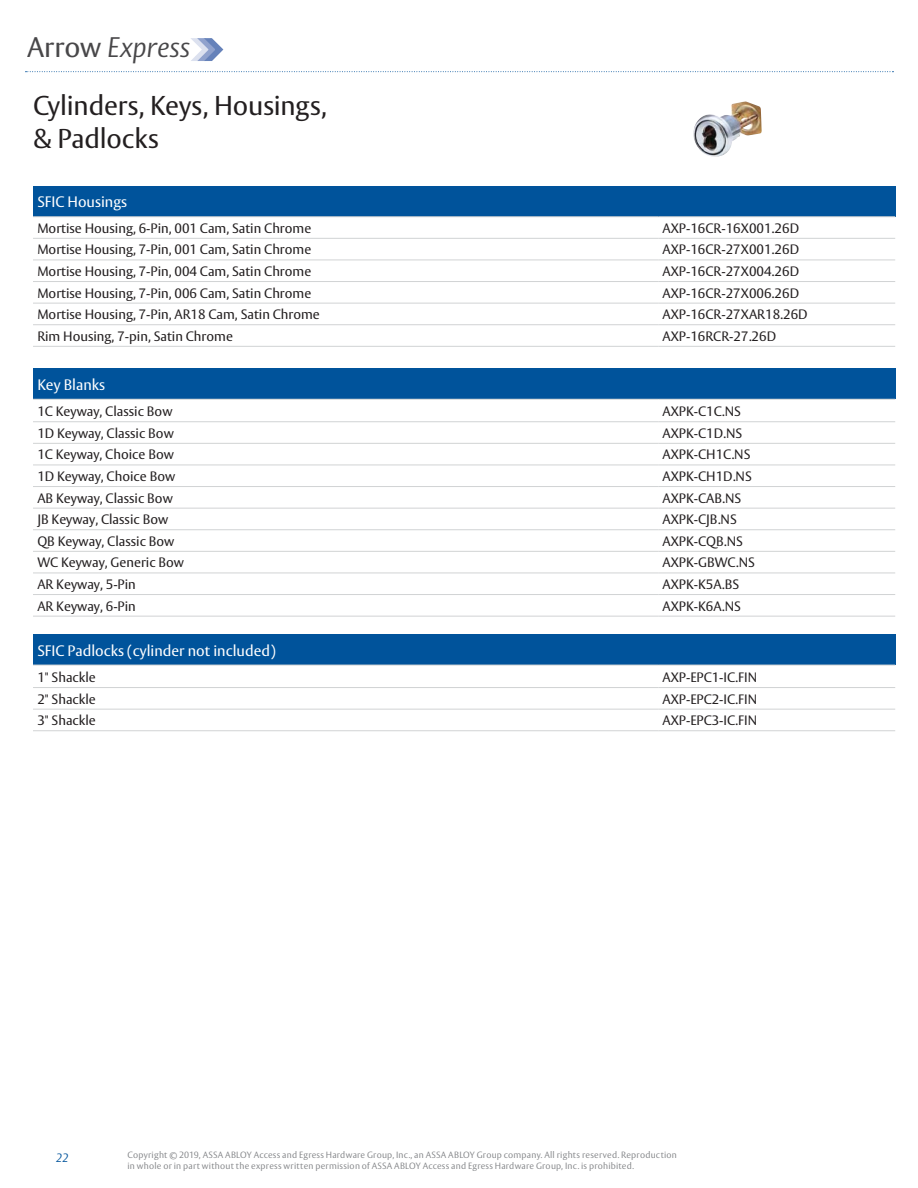
<style>
.page{position:relative;width:918px;height:1188px;background:#fff}
.page>*{position:absolute;margin:0;border:0;box-sizing:border-box;transform-origin:0 0}
.t1{font:italic 300 28.05px "ASSA Vesta";color:#484749}
.t2{font:27px/32.4px "ASSA Vesta";letter-spacing:-.005em;color:#231f20}
.t3{font:15px "ASSA Vesta";color:#fff}
.t4{font:13.5px "ASSA Vesta";color:#231f20}
.t5{font:italic 300 12px "ASSA Vesta";color:#00539b}
.t6{font:300 9px/10.8px "ASSA Vesta";letter-spacing:.025em;color:#808285}
.s1{font-weight:400;font-style:normal}
</style>
<div class="page">
<svg style="left:26px;top:71px;width:867px;height:1px"></svg>
<svg style="left:191px;top:38px;width:33px;height:23px"></svg>
<div style="left:33px;top:369px;width:862px;height:30px;background:#00539b"></div>
<hr style="left:33px;top:399px;width:625px;height:1px;background:#d1d3d4">
<hr style="left:658px;top:399px;width:237px;height:1px;background:#d1d3d4">
<hr style="left:33px;top:421px;width:625px;height:1px;background:#d1d3d4">
<hr style="left:658px;top:421px;width:237px;height:1px;background:#d1d3d4">
<hr style="left:33px;top:443px;width:625px;height:1px;background:#d1d3d4">
<hr style="left:658px;top:443px;width:237px;height:1px;background:#d1d3d4">
<hr style="left:33px;top:465px;width:625px;height:1px;background:#d1d3d4">
<hr style="left:658px;top:465px;width:237px;height:1px;background:#d1d3d4">
<hr style="left:33px;top:486px;width:625px;height:1px;background:#d1d3d4">
<hr style="left:658px;top:486px;width:237px;height:1px;background:#d1d3d4">
<hr style="left:33px;top:508px;width:625px;height:1px;background:#d1d3d4">
<hr style="left:658px;top:508px;width:237px;height:1px;background:#d1d3d4">
<hr style="left:33px;top:529px;width:625px;height:1px;background:#d1d3d4">
<hr style="left:658px;top:529px;width:237px;height:1px;background:#d1d3d4">
<hr style="left:33px;top:551px;width:625px;height:1px;background:#d1d3d4">
<hr style="left:658px;top:551px;width:237px;height:1px;background:#d1d3d4">
<hr style="left:33px;top:573px;width:625px;height:1px;background:#d1d3d4">
<hr style="left:658px;top:573px;width:237px;height:1px;background:#d1d3d4">
<hr style="left:33px;top:594px;width:625px;height:1px;background:#d1d3d4">
<hr style="left:658px;top:594px;width:237px;height:1px;background:#d1d3d4">
<hr style="left:33px;top:616px;width:625px;height:1px;background:#d1d3d4">
<hr style="left:658px;top:616px;width:237px;height:1px;background:#d1d3d4">
<div style="left:33px;top:634px;width:862px;height:31px;background:#00539b"></div>
<hr style="left:33px;top:665px;width:625px;height:1px;background:#d1d3d4">
<hr style="left:658px;top:665px;width:237px;height:1px;background:#d1d3d4">
<hr style="left:33px;top:687px;width:625px;height:1px;background:#d1d3d4">
<hr style="left:658px;top:687px;width:237px;height:1px;background:#d1d3d4">
<hr style="left:33px;top:709px;width:625px;height:1px;background:#d1d3d4">
<hr style="left:658px;top:709px;width:237px;height:1px;background:#d1d3d4">
<hr style="left:33px;top:730px;width:625px;height:1px;background:#d1d3d4">
<hr style="left:658px;top:730px;width:237px;height:1px;background:#d1d3d4">
<div style="left:33px;top:186px;width:862px;height:31px;background:#00539b"></div>
<hr style="left:33px;top:216px;width:625px;height:1px;background:#d1d3d4">
<hr style="left:658px;top:216px;width:237px;height:1px;background:#d1d3d4">
<hr style="left:33px;top:238px;width:625px;height:1px;background:#d1d3d4">
<hr style="left:658px;top:238px;width:237px;height:1px;background:#d1d3d4">
<hr style="left:33px;top:260px;width:625px;height:1px;background:#d1d3d4">
<hr style="left:658px;top:260px;width:237px;height:1px;background:#d1d3d4">
<hr style="left:33px;top:281px;width:625px;height:1px;background:#d1d3d4">
<hr style="left:658px;top:281px;width:237px;height:1px;background:#d1d3d4">
<hr style="left:33px;top:303px;width:625px;height:1px;background:#d1d3d4">
<hr style="left:658px;top:303px;width:237px;height:1px;background:#d1d3d4">
<hr style="left:33px;top:324px;width:625px;height:1px;background:#d1d3d4">
<hr style="left:658px;top:324px;width:237px;height:1px;background:#d1d3d4">
<hr style="left:33px;top:346px;width:625px;height:1px;background:#d1d3d4">
<hr style="left:658px;top:346px;width:237px;height:1px;background:#d1d3d4">
<img style="left:693px;top:101px;width:69px;height:56px">
<h1 class="t1" style="left:27px;top:30px;width:165px"><span class="s1">Arrow</span> Express</h1>
<h2 class="t2" style="left:33px;top:92px;width:295px">Cylinders, Keys, Housings, &amp; Padlocks</h2>
<p class="t3" style="left:37px;top:196px;width:91px">SFIC Housings</p>
<p class="t4" style="left:37px;top:222px;width:275px">Mortise Housing, 6-Pin, 001 Cam, Satin Chrome</p>
<p class="t4" style="left:663px;top:222px;width:138px">AXP-16CR-16X001.26D</p>
<p class="t4" style="left:37px;top:244px;width:275px">Mortise Housing, 7-Pin, 001 Cam, Satin Chrome</p>
<p class="t4" style="left:663px;top:244px;width:138px">AXP-16CR-27X001.26D</p>
<p class="t4" style="left:37px;top:265px;width:275px">Mortise Housing, 7-Pin, 004 Cam, Satin Chrome</p>
<p class="t4" style="left:663px;top:265px;width:138px">AXP-16CR-27X004.26D</p>
<p class="t4" style="left:37px;top:287px;width:275px">Mortise Housing, 7-Pin, 006 Cam, Satin Chrome</p>
<p class="t4" style="left:663px;top:287px;width:138px">AXP-16CR-27X006.26D</p>
<p class="t4" style="left:37px;top:309px;width:284px">Mortise Housing, 7-Pin, AR18 Cam, Satin Chrome</p>
<p class="t4" style="left:663px;top:309px;width:147px">AXP-16CR-27XAR18.26D</p>
<p class="t4" style="left:37px;top:330px;width:197px">Rim Housing, 7-pin, Satin Chrome</p>
<p class="t4" style="left:663px;top:330px;width:115px">AXP-16RCR-27.26D</p>
<p class="t3" style="left:37px;top:378px;width:69px">Key Blanks</p>
<p class="t4" style="left:37px;top:405px;width:137px">1C Keyway, Classic Bow</p>
<p class="t4" style="left:663px;top:405px;width:80px">AXPK-C1C.NS</p>
<p class="t4" style="left:37px;top:427px;width:138px">1D Keyway, Classic Bow</p>
<p class="t4" style="left:663px;top:427px;width:81px">AXPK-C1D.NS</p>
<p class="t4" style="left:37px;top:449px;width:138px">1C Keyway, Choice Bow</p>
<p class="t4" style="left:663px;top:449px;width:89px">AXPK-CH1C.NS</p>
<p class="t4" style="left:37px;top:470px;width:139px">1D Keyway, Choice Bow</p>
<p class="t4" style="left:663px;top:470px;width:91px">AXPK-CH1D.NS</p>
<p class="t4" style="left:37px;top:492px;width:137px">AB Keyway, Classic Bow</p>
<p class="t4" style="left:663px;top:492px;width:80px">AXPK-CAB.NS</p>
<p class="t4" style="left:37px;top:514px;width:132px">JB Keyway, Classic Bow</p>
<p class="t4" style="left:663px;top:514px;width:76px">AXPK-CJB.NS</p>
<p class="t4" style="left:37px;top:535px;width:139px">QB Keyway, Classic Bow</p>
<p class="t4" style="left:663px;top:535px;width:82px">AXPK-CQB.NS</p>
<p class="t4" style="left:37px;top:557px;width:148px">WC Keyway, Generic Bow</p>
<p class="t4" style="left:663px;top:557px;width:94px">AXPK-GBWC.NS</p>
<p class="t4" style="left:37px;top:578px;width:100px">AR Keyway, 5-Pin</p>
<p class="t4" style="left:663px;top:578px;width:78px">AXPK-K5A.BS</p>
<p class="t4" style="left:37px;top:600px;width:100px">AR Keyway, 6-Pin</p>
<p class="t4" style="left:663px;top:600px;width:80px">AXPK-K6A.NS</p>
<p class="t3" style="left:37px;top:644px;width:240px">SFIC Padlocks (cylinder not included)</p>
<p class="t4" style="left:37px;top:671px;width:60px">1" Shackle</p>
<p class="t4" style="left:663px;top:671px;width:96px">AXP-EPC1-IC.FIN</p>
<p class="t4" style="left:37px;top:693px;width:60px">2" Shackle</p>
<p class="t4" style="left:663px;top:693px;width:96px">AXP-EPC2-IC.FIN</p>
<p class="t4" style="left:37px;top:715px;width:60px">3" Shackle</p>
<p class="t4" style="left:663px;top:715px;width:96px">AXP-EPC3-IC.FIN</p>
<p class="t5" style="left:56px;top:1151px;width:14px">22</p>
<p class="t6" style="left:128px;top:1150px;width:551px">Copyright © 2019, ASSA ABLOY Access and Egress Hardware Group, Inc., an ASSA ABLOY Group company. All rights reserved. Reproduction in whole or in part without the express written permission of ASSA ABLOY Access and Egress Hardware Group, Inc. is prohibited.</p>
</div>
